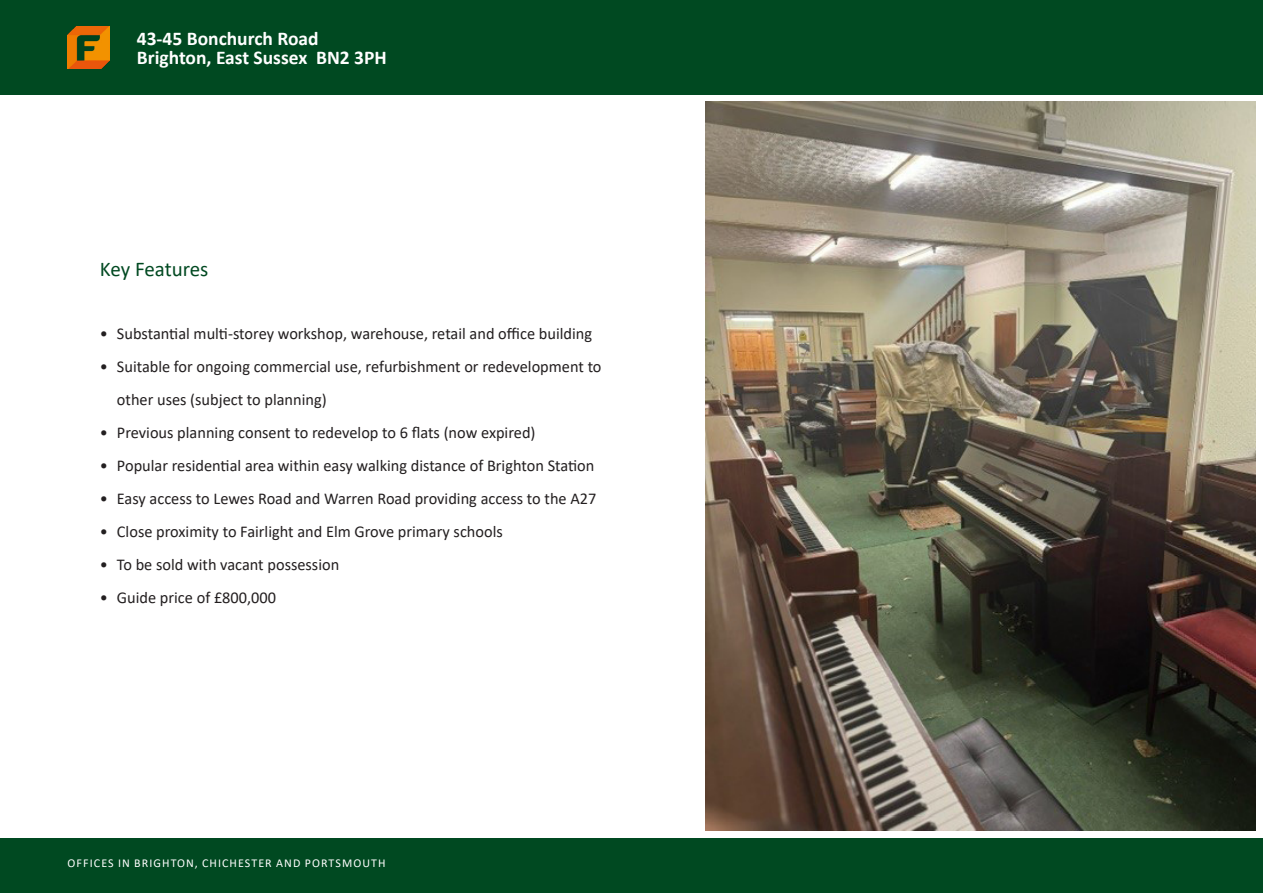
<style>
.page{position:relative;width:1263px;height:893px;background:#fff}
.page>*{position:absolute;margin:0;border:0;box-sizing:border-box;transform-origin:0 0}
.Flude_-_Sub_Header{font:21px "Calibri";letter-spacing:-.005em;color:#004921}
.t1{font:700 19.5px "Calibri";color:#fff}
.t2{font:16.5px/33px "Calibri";color:#231f20}
.t3{font:12px "Calibri";letter-spacing:.09em;color:#fff}
</style>
<div class="page">
<div style="left:0;top:0;width:1263px;height:95px;background:#004921"></div>
<img style="left:67px;top:26px;width:43px;height:42px">
<div style="left:0;top:838px;width:1263px;height:55px;background:#004921"></div>
<img style="left:705px;top:101px;width:550px;height:730px">
<p class="t1" style="left:137px;top:25px;width:183px">43-45 Bonchurch Road</p>
<p class="t1" style="left:137px;top:44px;width:251px">Brighton, East Sussex BN2 3PH</p>
<p class="Flude_-_Sub_Header" style="left:100px;top:254px;width:110px">Key Features</p>
<p class="t2" style="left:100px;top:316px;width:494px">• Substantial multi-storey workshop, warehouse, retail and office building</p>
<p class="t2" style="left:117px;top:349px;width:486px;text-indent:-17px">• Suitable for ongoing commercial use, refurbishment or redevelopment to other uses (subject to planning)</p>
<p class="t2" style="left:100px;top:415px;width:437px">• Previous planning consent to redevelop to 6 flats (now expired)</p>
<p class="t2" style="left:100px;top:448px;width:496px">• Popular residential area within easy walking distance of Brighton Station</p>
<p class="t2" style="left:100px;top:481px;width:498px">• Easy access to Lewes Road and Warren Road providing access to the A27</p>
<p class="t2" style="left:100px;top:514px;width:404px">• Close proximity to Fairlight and Elm Grove primary schools</p>
<p class="t2" style="left:100px;top:547px;width:241px">• To be sold with vacant possession</p>
<p class="t2" style="left:100px;top:580px;width:178px">• Guide price of £800,000</p>
<p class="t3" style="left:68px;top:855px;width:319px">OFFICES IN BRIGHTON, CHICHESTER AND PORTSMOUTH</p>
</div>
